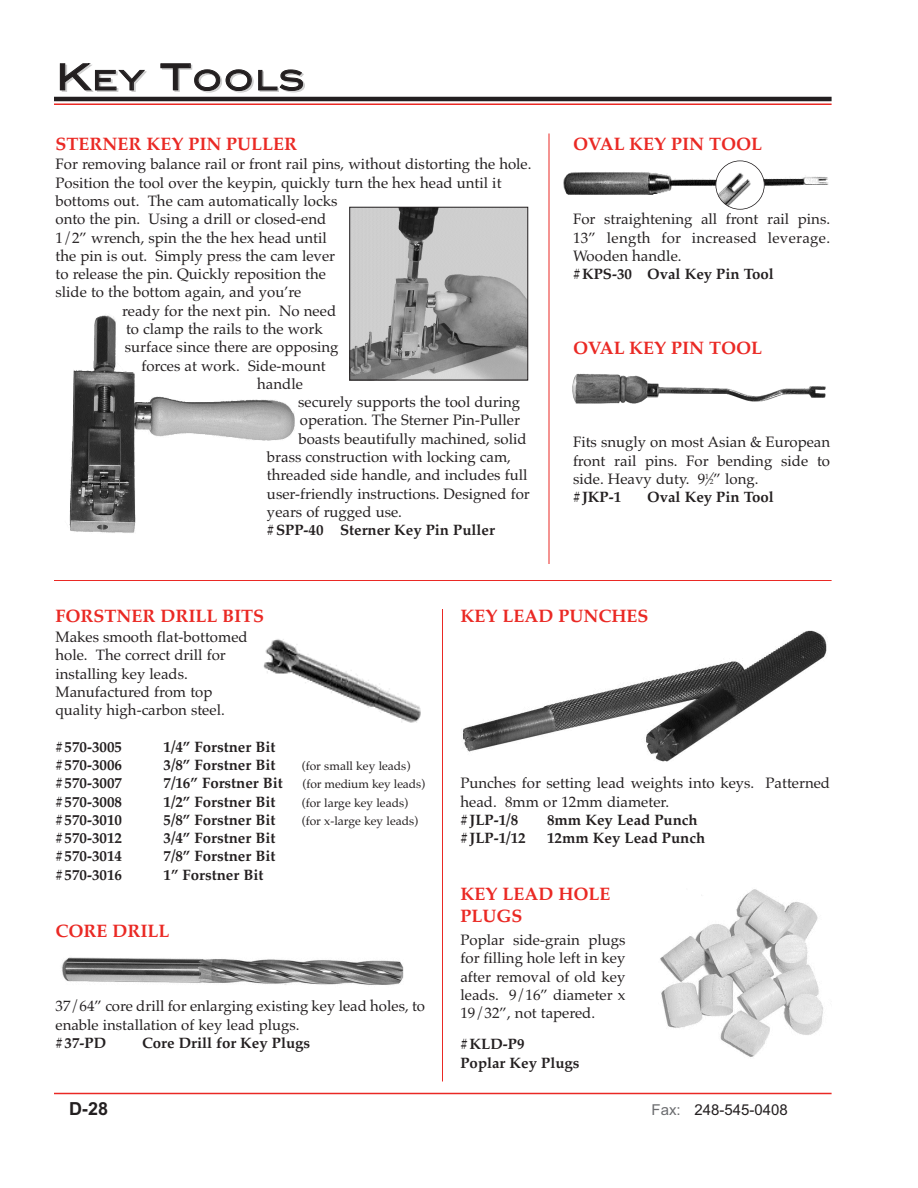
<style>
.page{position:relative;width:918px;height:1188px;background:#fff}
.page>*{position:absolute;margin:0;border:0;box-sizing:border-box;transform-origin:0 0}
.t1{font:27px "Blair Md ITCTT Medium";letter-spacing:.065em;color:#231f20}
.t2{font:700 18px/21.9px "Palatino";color:#ea2924}
.t3{font:700 18px "Arial";color:#231f20}
.t4{font:15px/18.3px "Palatino";color:#231f20}
.t5{font:700 15px/18.3px "Palatino";color:#231f20}
.t6{font:15px "Arial";color:#231f20}
.t7{font:12px "Palatino";color:#231f20}
.s1{font-size:36px}
.s2{font-size:7.5px}
.s3{font-weight:700}
.s4{color:#6c6d70}
</style>
<div class="page">
<hr style="left:54px;top:1093px;width:778px;height:1px;background:#ea2924">
<hr style="left:54px;top:97px;width:778px;height:4px;background:#231f20">
<hr style="left:54px;top:104px;width:778px;height:1px;background:#ea2924">
<hr style="left:549px;top:134px;width:1px;height:430px;background:#ea2924">
<img style="left:69px;top:315px;width:67px;height:213px">
<img style="left:564px;top:162px;width:265px;height:48px">
<img style="left:572px;top:373px;width:254px;height:31px">
<hr style="left:54px;top:580px;width:778px;height:1px;background:#ea2924">
<hr style="left:442px;top:609px;width:1px;height:473px;background:#ea2924">
<img style="left:463px;top:630px;width:364px;height:132px">
<img style="left:660px;top:889px;width:163px;height:168px">
<img style="left:263px;top:639px;width:158px;height:84px">
<img style="left:61px;top:957px;width:343px;height:28px">
<img style="left:351px;top:209px;width:175px;height:169px">
<div style="left:349px;top:207px;width:179px;height:173px;border:1px solid #231f20"></div>
<img style="left:716px;top:161px;width:48px;height:48px;border-radius:50%">
<div style="left:716px;top:160px;width:49px;height:50px;border:2px solid #231f20;border-radius:50%"></div>
<h1 class="t1" style="left:56px;top:64px;width:250px"><span class="s1">K</span>EY <span class="s1">T</span>OOLS</h1>
<p class="t2" style="left:56px;top:133px;width:243px">STERNER KEY PIN PULLER</p>
<p class="t4" style="left:56px;top:155px;width:478px">For removing balance rail or front rail pins, without distorting the hole.</p>
<p class="t4" style="left:55px;top:173px;width:448px">Position the tool over the keypin, quickly turn the hex head until it</p>
<p class="t4" style="left:55px;top:192px;width:283px">bottoms out. The cam automatically locks</p>
<p class="t4" style="left:56px;top:210px;width:272px">onto the pin. Using a drill or closed-end</p>
<p class="t4" style="left:56px;top:228px;width:273px">1/2” wrench, spin the the hex head until</p>
<p class="t4" style="left:56px;top:247px;width:281px">the pin is out. Simply press the cam lever</p>
<p class="t4" style="left:56px;top:265px;width:272px">to release the pin. Quickly reposition the</p>
<p class="t4" style="left:56px;top:283px;width:247px">slide to the bottom again, and you’re</p>
<p class="t4" style="left:122px;top:301px;width:215px">ready for the next pin. No need</p>
<p class="t4" style="left:126px;top:320px;width:198px">to clamp the rails to the work</p>
<p class="t4" style="left:125px;top:338px;width:215px">surface since there are opposing</p>
<p class="t4" style="left:141px;top:356px;width:186px">forces at work. Side-mount</p>
<p class="t4" style="left:257px;top:375px;width:47px">handle</p>
<p class="t4" style="left:298px;top:393px;width:224px">securely supports the tool during</p>
<p class="t4" style="left:300px;top:411px;width:221px">operation. The Sterner Pin-Puller</p>
<p class="t4" style="left:298px;top:429px;width:230px">boasts beautifully machined, solid</p>
<p class="t4" style="left:267px;top:448px;width:246px">brass construction with locking cam,</p>
<p class="t4" style="left:267px;top:466px;width:262px">threaded side handle, and includes full</p>
<p class="t4" style="left:267px;top:484px;width:264px">user-friendly instructions. Designed for</p>
<p class="t4" style="left:267px;top:503px;width:137px">years of rugged use.</p>
<p class="t5" style="left:267px;top:521px;width:229px">#SPP-40 Sterner Key Pin Puller</p>
<p class="t2" style="left:573px;top:133px;width:191px">OVAL KEY PIN TOOL</p>
<p class="t4" style="left:573px;top:210px;width:259px;text-align:justify">For straightening all front rail pins.<br>13” length for increased leverage.<br>Wooden handle.</p>
<p class="t5" style="left:573px;top:265px;width:202px">#KPS-30 Oval Key Pin Tool</p>
<p class="t2" style="left:573px;top:337px;width:191px">OVAL KEY PIN TOOL</p>
<p class="t4" style="left:573px;top:433px;width:259px">Fits snugly on most Asian &amp; European front rail pins. For bending side to side. Heavy duty. 9<sup>1</sup>⁄<span class="s2">2</span>” long.<br><span class="s3">#JKP-1</span></p>
<p class="t5" style="left:647px;top:488px;width:128px">Oval Key Pin Tool</p>
<p class="t2" style="left:56px;top:605px;width:210px">FORSTNER DRILL BITS</p>
<p class="t4" style="left:56px;top:628px;width:194px">Makes smooth flat-bottomed hole. The correct drill for installing key leads.<br>Manufactured from top quality high-carbon steel.</p>
<p class="t5" style="left:56px;top:737px;width:68px">#570-3005</p>
<p class="t5" style="left:164px;top:737px;width:113px">1/4” Forstner Bit</p>
<p class="t5" style="left:56px;top:756px;width:68px">#570-3006</p>
<p class="t5" style="left:164px;top:756px;width:113px">3/8” Forstner Bit</p>
<p class="t7" style="left:302px;top:759px;width:110px">(for small key leads)</p>
<p class="t5" style="left:56px;top:774px;width:68px">#570-3007</p>
<p class="t5" style="left:164px;top:774px;width:121px">7/16” Forstner Bit</p>
<p class="t7" style="left:303px;top:777px;width:124px">(for medium key leads)</p>
<p class="t5" style="left:56px;top:792px;width:68px">#570-3008</p>
<p class="t5" style="left:164px;top:792px;width:113px">1/2” Forstner Bit</p>
<p class="t7" style="left:302px;top:795px;width:108px">(for large key leads)</p>
<p class="t5" style="left:56px;top:810px;width:68px">#570-3010</p>
<p class="t5" style="left:164px;top:810px;width:113px">5/8” Forstner Bit</p>
<p class="t7" style="left:302px;top:814px;width:118px">(for x-large key leads)</p>
<p class="t5" style="left:56px;top:829px;width:68px">#570-3012</p>
<p class="t5" style="left:164px;top:829px;width:113px">3/4” Forstner Bit</p>
<p class="t5" style="left:56px;top:847px;width:68px">#570-3014</p>
<p class="t5" style="left:164px;top:847px;width:113px">7/8” Forstner Bit</p>
<p class="t5" style="left:56px;top:865px;width:68px">#570-3016</p>
<p class="t5" style="left:164px;top:865px;width:101px">1” Forstner Bit</p>
<p class="t2" style="left:56px;top:920px;width:115px">CORE DRILL</p>
<p class="t4" style="left:55px;top:997px;width:371px">37/64” core drill for enlarging existing key lead holes, to enable installation of key lead plugs.</p>
<p class="t5" style="left:55px;top:1034px;width:52px">#37-PD</p>
<p class="t5" style="left:142px;top:1034px;width:170px">Core Drill for Key Plugs</p>
<p class="t2" style="left:460px;top:605px;width:189px">KEY LEAD PUNCHES</p>
<p class="t4" style="left:460px;top:774px;width:371px">Punches for setting lead weights into keys. Patterned head. 8mm or 12mm diameter.</p>
<p class="t5" style="left:460px;top:810px;width:59px">#JLP-1/8</p>
<p class="t5" style="left:547px;top:810px;width:152px">8mm Key Lead Punch</p>
<p class="t5" style="left:460px;top:829px;width:67px">#JLP-1/12</p>
<p class="t5" style="left:547px;top:829px;width:160px">12mm Key Lead Punch</p>
<p class="t2" style="left:460px;top:883px;width:151px">KEY LEAD HOLE<br>PLUGS</p>
<p class="t4" style="left:460px;top:931px;width:167px;text-align:justify">Poplar side-grain plugs for filling hole left in key after removal of old key leads. 9/16” diameter x 19/32”, not tapered.</p>
<p class="t5" style="left:460px;top:1035px;width:121px">#KLD-P9<br>Poplar Key Plugs</p>
<p class="t3" style="left:69px;top:1098px;width:41px">D-28</p>
<p class="t6" style="left:652px;top:1101px;width:138px"><span class="s4">Fax:</span> 248-545-0408</p>
</div>
